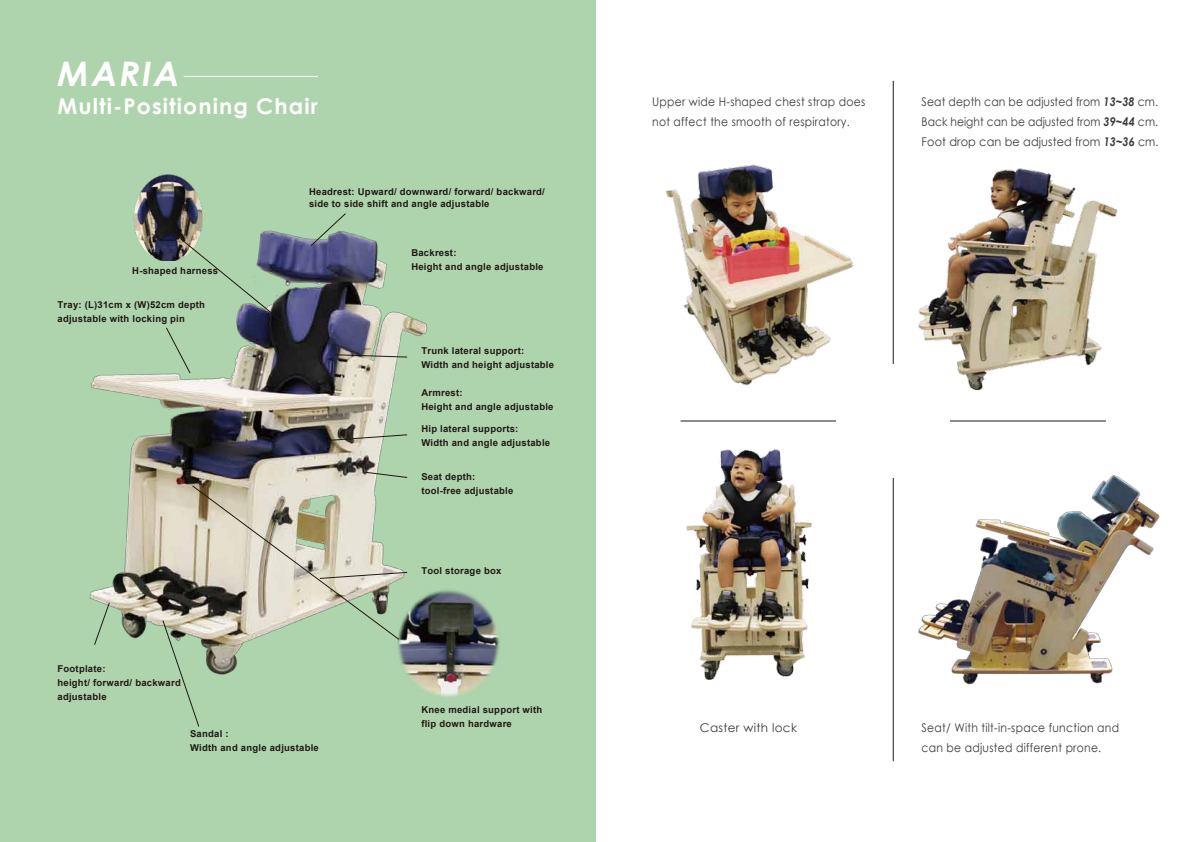
<style>
.page{position:relative;width:1191px;height:842px;background:#fff}
.page>*{position:absolute;margin:0;border:0;box-sizing:border-box;transform-origin:0 0}
.t1{font:italic 700 33.8px "Century Gothic";letter-spacing:.05em;color:#fff;scale:1.05 1}
.t2{font:700 21.7px "Century Gothic";letter-spacing:.05em;color:#fff}
.t3{font:12px/20px "Century Gothic";letter-spacing:.025em;color:#3e3a39;scale:.9 1}
.t4{font:12px "Century Gothic";letter-spacing:.025em;color:#3e3a39}
.t5{font:700 9.5px/14px "Arial";letter-spacing:.025em;color:#221815}
.s1{font-weight:700;font-style:italic}
</style>
<div class="page">
<div style="left:0;top:0;width:595px;height:842px;background:#add4ac"></div>
<hr style="left:184px;top:76px;width:134px;height:1px;background:#fff">
<img style="left:89px;top:174px;width:507px;height:668px">
<img style="left:111px;top:175px;width:104px;height:86px">
<img style="left:408px;top:588px;width:92px;height:111px">
<svg style="left:310px;top:212px;width:36px;height:35px"></svg>
<svg style="left:333px;top:354px;width:75px;height:4px"></svg>
<svg style="left:327px;top:434px;width:81px;height:7px"></svg>
<svg style="left:94px;top:602px;width:16px;height:44px"></svg>
<svg style="left:364px;top:471px;width:44px;height:7px"></svg>
<svg style="left:162px;top:485px;width:246px;height:242px"></svg>
<svg style="left:156px;top:218px;width:131px;height:156px"></svg>
<img style="left:555px;top:409px;width:413px;height:275px">
<img style="left:555px;top:132px;width:338px;height:269px">
<img style="left:853px;top:155px;width:265px;height:236px">
<hr style="left:921px;top:421px;width:185px;height:1px;background:#221815">
<hr style="left:680px;top:421px;width:185px;height:1px;background:#221815">
<hr style="left:893px;top:81px;width:1px;height:283px;background:#221815">
<hr style="left:893px;top:478px;width:1px;height:283px;background:#221815">
<div style="left:836px;top:364px;width:114px;height:114px;background:#fff"></div>
<img style="left:861px;top:457px;width:299px;height:243px">
<h1 class="t1" style="left:58px;top:48px;width:118px">MARIA</h1>
<h2 class="t2" style="left:58px;top:90px;width:262px">Multi-Positioning Chair</h2>
<p class="t5" style="left:132px;top:264px;width:87px">H-shaped harness</p>
<p class="t5" style="left:58px;top:298px;width:149px">Tray: (L)31cm x (W)52cm depth adjustable with locking pin</p>
<p class="t5" style="left:58px;top:661px;width:125px">Footplate:<br>height/ forward/ backward adjustable</p>
<p class="t5" style="left:309px;top:187px;width:237px;line-height:11.4px">Headrest: Upward/ downward/ forward/ backward/ side to side shift and angle adjustable</p>
<p class="t5" style="left:411px;top:246px;width:134px">Backrest:<br>Height and angle adjustable</p>
<p class="t5" style="left:421px;top:344px;width:134px">Trunk lateral support:<br>Width and height adjustable</p>
<p class="t5" style="left:421px;top:386px;width:134px">Armrest:<br>Height and angle adjustable</p>
<p class="t5" style="left:421px;top:422px;width:130px">Hip lateral supports:<br>Width and angle adjustable</p>
<p class="t5" style="left:421px;top:469px;width:94px">Seat depth: tool-free adjustable</p>
<p class="t5" style="left:421px;top:564px;width:81px">Tool storage box</p>
<p class="t5" style="left:190px;top:727px;width:130px">Sandal :<br>Width and angle adjustable</p>
<p class="t5" style="left:421px;top:703px;width:122px">Knee medial support with flip down hardware</p>
<p class="t3" style="left:652px;top:91px;width:238px">Upper wide H-shaped chest strap does not affect the smooth of respiratory.</p>
<p class="t3" style="left:921px;top:91px;width:264px;text-align:justify">Seat depth can be adjusted from <span class="s1">13~38</span> cm.<br>Back height can be adjusted from <span class="s1">39~44</span> cm.<br>Foot drop can be adjusted from <span class="s1">13~36</span> cm.</p>
<p class="t4" style="left:700px;top:719px;width:99px">Caster with lock</p>
<p class="t3" style="left:921px;top:718px;width:221px">Seat/ With tilt-in-space function and can be adjusted different prone.</p>
</div>
